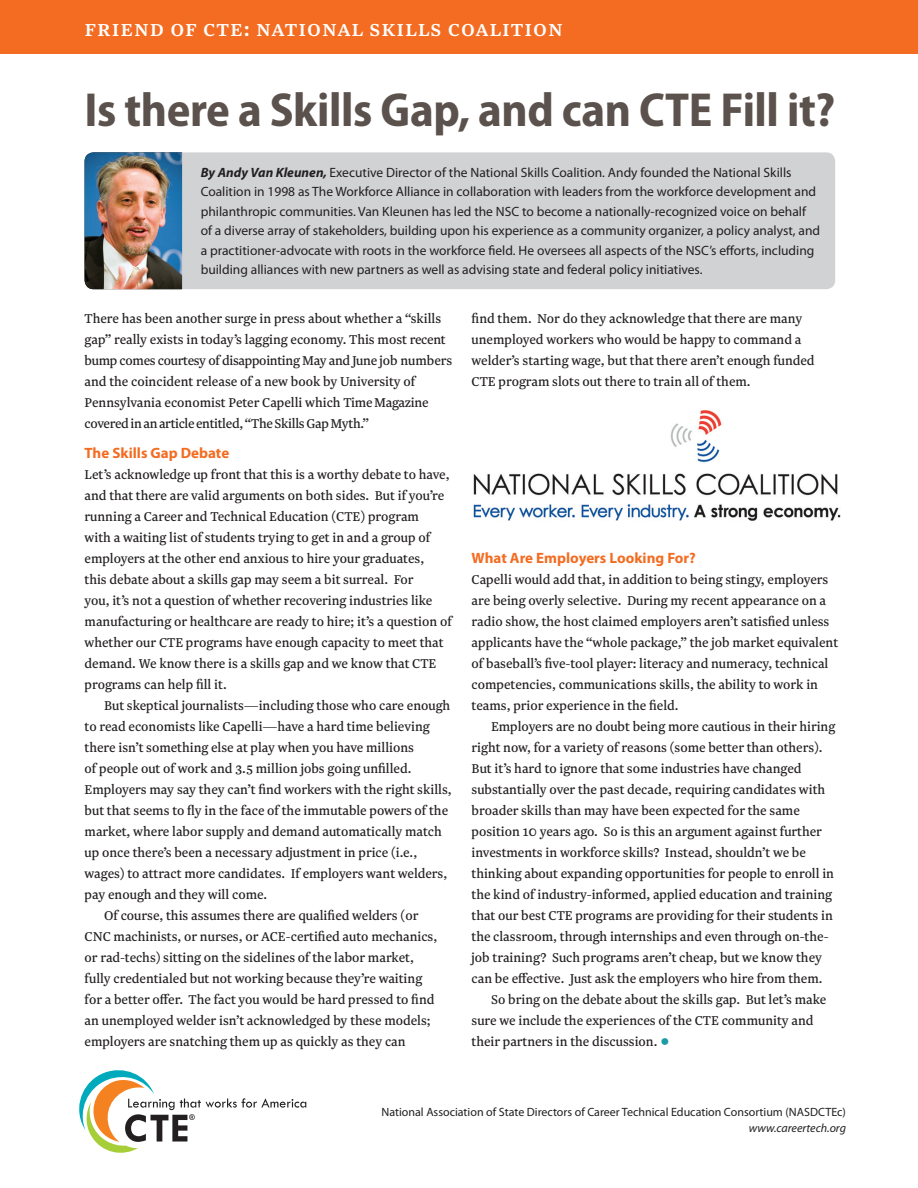
<style>
.page{position:relative;width:918px;height:1188px;background:#fff}
.page>*{position:absolute;margin:0;border:0;box-sizing:border-box;transform-origin:0 0}
.t1{font:700 semi-condensed 48px "Myriad Pro";letter-spacing:-.01em;color:#5b514d}
.t2{font:36px "Newzald";color:#1c9ca7}
.orange_strip{font:500 24px "Newzald";letter-spacing:.04em;color:#fff}
.Par_no_indent{font:15px/21px "Newzald";color:#231f20}
.t3{font:700 15px "Myriad Pro";color:#f36c21}
.Bio_author_name{font:13.5px/19.5px "Myriad Pro";color:#231f20}
.t4{font:12px "Myriad Pro";color:#231f20}
.t5{font:italic 12px "Myriad Pro";color:#231f20}
.s1{font-weight:700;font-style:italic}
</style>
<div class="page">
<div style="left:0;top:0;width:918px;height:54px;background:#f36c21"></div>
<img style="left:473px;top:410px;width:368px;height:111px">
<svg style="left:79px;top:1070px;width:227px;height:83px"></svg>
<div style="left:85px;top:152px;width:750px;height:137px;background:#d1d2d4;border-radius:9px"></div>
<img style="left:85px;top:152px;width:97px;height:137px">
<p class="orange_strip" style="left:85px;top:14px;width:480px">Friend of CTE: national skills coalition</p>
<p class="t1" style="left:85px;top:83px;width:752px">Is there a Skills Gap, and can CTE Fill it?</p>
<p class="Bio_author_name" style="left:201px;top:163px;width:621px"><span class="s1">By Andy Van Kleunen,</span> Executive Director of the National Skills Coalition. Andy founded the National Skills Coalition in 1998 as The Workforce Alliance in collaboration with leaders from the workforce development and philanthropic communities. Van Kleunen has led the NSC to become a nationally-recognized voice on behalf of a diverse array of stakeholders, building upon his experience as a community organizer, a policy analyst, and a practitioner-advocate with roots in the workforce field. He oversees all aspects of the NSC’s efforts, including building alliances with new partners as well as advising state and federal policy initiatives.</p>
<p class="Par_no_indent" style="left:85px;top:308px;width:369px">There has been another surge in press about whether a “skills gap” really exists in today’s lagging economy. This most recent bump comes courtesy of disappointing May and June job numbers and the coincident release of a new book by University of Pennsylvania economist Peter Capelli which Time Magazine covered in an article entitled, “The Skills Gap Myth.”</p>
<p class="t3" style="left:85px;top:445px;width:146px">The Skills Gap Debate</p>
<p class="Par_no_indent" style="left:85px;top:464px;width:369px">Let’s acknowledge up front that this is a worthy debate to have, and that there are valid arguments on both sides. But if you’re running a Career and Technical Education (CTE) program<br>with a waiting list of students trying to get in and a group of employers at the other end anxious to hire your graduates,<br>this debate about a skills gap may seem a bit surreal. For<br>you, it’s not a question of whether recovering industries like manufacturing or healthcare are ready to hire; it’s a question of whether our CTE programs have enough capacity to meet that demand. We know there is a skills gap and we know that CTE programs can help fill it.</p>
<p class="Par_no_indent" style="left:85px;top:695px;width:369px;text-indent:20px">But skeptical journalists—including those who care enough to read economists like Capelli—have a hard time believing there isn’t something else at play when you have millions<br>of people out of work and 3.5 million jobs going unfilled.<br>Employers may say they can’t find workers with the right skills, but that seems to fly in the face of the immutable powers of the market, where labor supply and demand automatically match up once there’s been a necessary adjustment in price (i.e., wages) to attract more candidates. If employers want welders, pay enough and they will come.</p>
<p class="Par_no_indent" style="left:85px;top:905px;width:354px;text-indent:20px">Of course, this assumes there are qualified welders (or CNC machinists, or nurses, or ACE-certified auto mechanics, or rad-techs) sitting on the sidelines of the labor market, fully credentialed but not working because they’re waiting for a better offer. The fact you would be hard pressed to find an unemployed welder isn’t acknowledged by these models; employers are snatching them up as quickly as they can</p>
<p class="Par_no_indent" style="left:472px;top:308px;width:345px">find them. Nor do they acknowledge that there are many unemployed workers who would be happy to command a welder’s starting wage, but that there aren’t enough funded CTE program slots out there to train all of them.</p>
<p class="t3" style="left:472px;top:550px;width:226px">What Are Employers Looking For?</p>
<p class="Par_no_indent" style="left:472px;top:569px;width:368px">Capelli would add that, in addition to being stingy, employers are being overly selective. During my recent appearance on a radio show, the host claimed employers aren’t satisfied unless applicants have the “whole package,” the job market equivalent of baseball’s five-tool player: literacy and numeracy, technical competencies, communications skills, the ability to work in teams, prior experience in the field.</p>
<p class="Par_no_indent" style="left:472px;top:716px;width:365px;text-indent:20px">Employers are no doubt being more cautious in their hiring right now, for a variety of reasons (some better than others).<br>But it’s hard to ignore that some industries have changed substantially over the past decade, requiring candidates with broader skills than may have been expected for the same position 10 years ago. So is this an argument against further investments in workforce skills? Instead, shouldn’t we be thinking about expanding opportunities for people to enroll in the kind of industry-informed, applied education and training that our best CTE programs are providing for their students in the classroom, through internships and even through on-the&shy;job training? Such programs aren’t cheap, but we know they can be effective. Just ask the employers who hire from them.</p>
<p class="Par_no_indent" style="left:472px;top:989px;width:356px;text-indent:20px">So bring on the debate about the skills gap. But let’s make sure we include the experiences of the CTE community and their partners in the discussion.</p>
<p class="t2" style="left:660px;top:1018px;width:11px">•</p>
<p class="t4" style="left:382px;top:1105px;width:466px">National Association of State Directors of Career Technical Education Consortium (NASDCTEc)</p>
<p class="t5" style="left:749px;top:1121px;width:99px">www.careertech.org</p>
</div>
